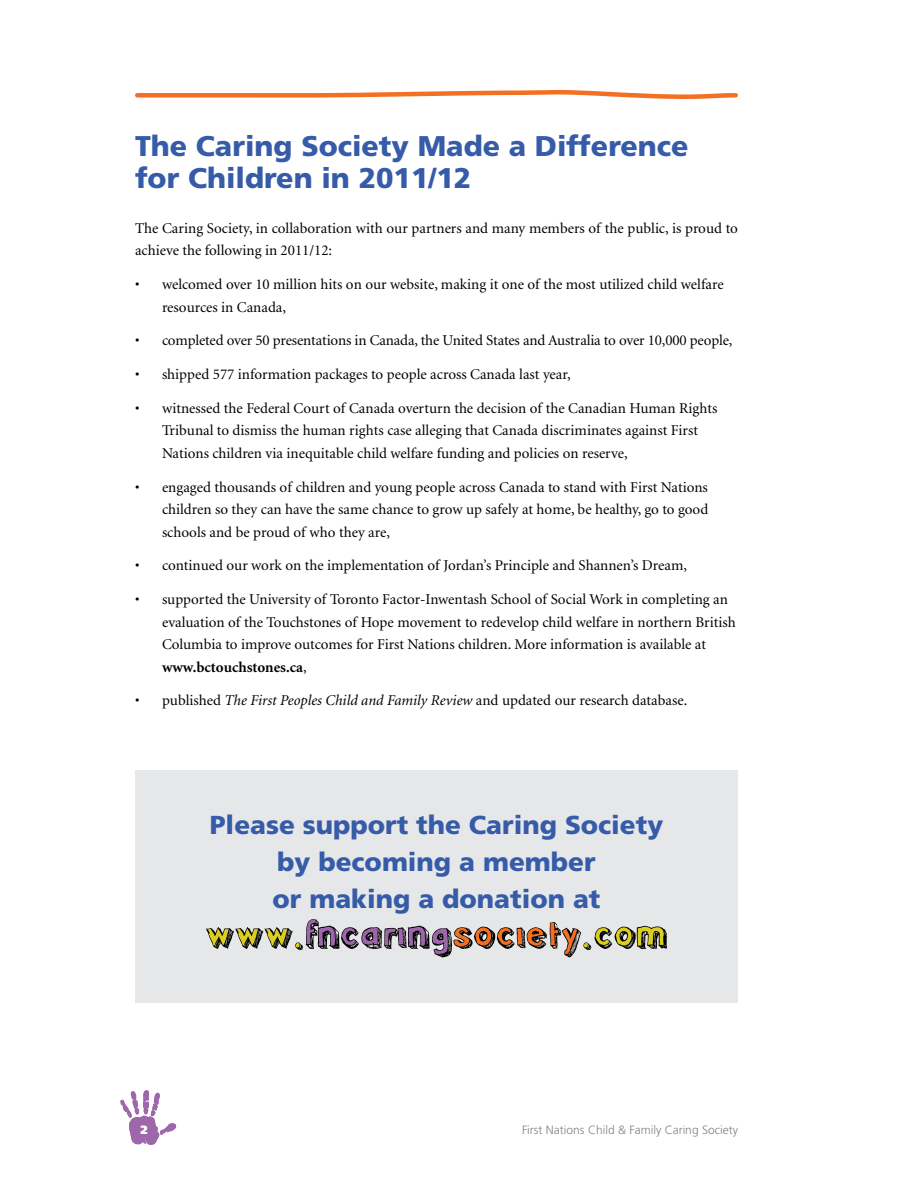
<style>
.page{position:relative;width:918px;height:1188px;background:#fff}
.page>*{position:absolute;margin:0;border:0;box-sizing:border-box;transform-origin:0 0}
.t1{font:900 28.5px/31.5px "Frutiger LT Pro";color:#355ba9}
.t2{font:900 25.95px/36.9px "Frutiger LT Pro";color:#355ba9;text-align:center}
.t3{font:15px/22.5px "Minion";color:#000}
.t4{font:300 12px "Frutiger LT Pro";color:#808285}
.t5{font:900 12px "Frutiger LT Pro";color:#fff}
.s1{font-weight:700}
.s2{font-style:italic}
</style>
<div class="page">
<svg style="left:120px;top:1090px;width:56px;height:55px"></svg>
<svg style="left:135px;top:89px;width:603px;height:10px"></svg>
<div style="left:135px;top:770px;width:603px;height:232px;background:#e6e7e8"></div>
<svg style="left:206px;top:919px;width:461px;height:39px"></svg>
<h1 class="t1" style="left:135px;top:131px;width:555px">The Caring Society Made a Difference for Children in 2011/12</h1>
<p class="t3" style="left:135px;top:217px;width:605px">The Caring Society, in collaboration with our partners and many members of the public, is proud to achieve the following in 2011/12:</p>
<p class="t3" style="left:162px;top:274px;width:563px;text-indent:-27px">• welcomed over 10 million hits on our website, making it one of the most utilized child welfare resources in Canada,</p>
<p class="t3" style="left:135px;top:330px;width:599px">• completed over 50 presentations in Canada, the United States and Australia to over 10,000 people,</p>
<p class="t3" style="left:135px;top:364px;width:437px">• shipped 577 information packages to people across Canada last year,</p>
<p class="t3" style="left:162px;top:397px;width:557px;text-indent:-27px">• witnessed the Federal Court of Canada overturn the decision of the Canadian Human Rights<br>Tribunal to dismiss the human rights case alleging that Canada discriminates against First<br>Nations children via inequitable child welfare funding and policies on reserve,</p>
<p class="t3" style="left:162px;top:476px;width:548px;text-align:justify;text-indent:-27px">• engaged thousands of children and young people across Canada to stand with First Nations children so they can have the same chance to grow up safely at home, be healthy, go to good schools and be proud of who they are,</p>
<p class="t3" style="left:135px;top:555px;width:554px">• continued our work on the implementation of Jordan’s Principle and Shannen’s Dream,</p>
<p class="t3" style="left:162px;top:589px;width:575px;text-indent:-27px">• supported the University of Toronto Factor-Inwentash School of Social Work in completing an evaluation of the Touchstones of Hope movement to redevelop child welfare in northern British Columbia to improve outcomes for First Nations children. More information is available at <span class="s1">www.bctouchstones.ca</span>,</p>
<p class="t3" style="left:135px;top:690px;width:554px">• published <span class="s2">The First Peoples Child and Family Review</span> and updated our research database.</p>
<h2 class="t2" style="left:210px;top:807px;width:455px">Please support the Caring Society by becoming a member<br>or making a donation at</h2>
<p class="t5" style="left:140px;top:1122px;width:9px">2</p>
<p class="t4" style="left:522px;top:1123px;width:217px">First Nations Child &amp; Family Caring Society</p>
</div>
